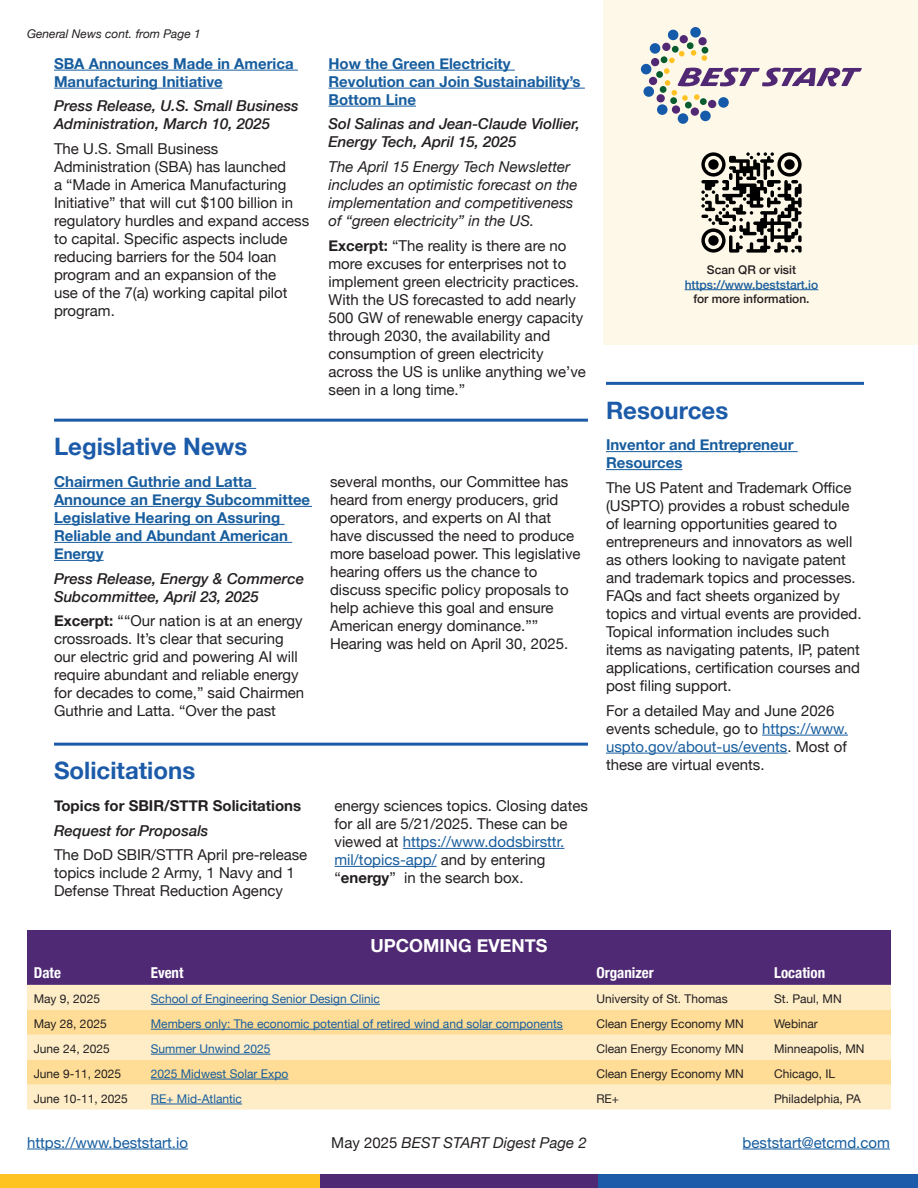
<style>
.page{position:relative;width:918px;height:1188px;background:#fff}
.page>*{position:absolute;margin:0;border:0;box-sizing:border-box;transform-origin:0 0}
.t1{font:700 24px "Helvetica Neue";color:#1c5ba9}
.Table_H1{font:700 18px "Helvetica Neue";color:#fff}
.News_Item_Excerpt{font:15px/18px "Helvetica Neue";color:#231f20}
.BT1{font:15px/18px "Helvetica Neue";color:#231f20}
.News_Item_Header{font:700 15px/18px "Helvetica Neue";color:#175d9e}
.News_Item_Source{font:italic 500 15px/18px "Helvetica Neue";color:#231f20}
.News_Item_Excerpt-2{font:italic 15px/18px "Helvetica Neue";color:#231f20}
.BT1-2{font:15px "Helvetica Neue";color:#175d9e}
.News_Item_Header-2{font:700 15px "Helvetica Neue";color:#231f20}
.BT1-3{font:italic 15px "Helvetica Neue";color:#231f20}
.Table_H1-2{font:700 condensed 15px "Helvetica Neue";color:#fff}
.Table_BT{font:12px "Helvetica Neue";color:#231f20}
.Table_BT-2{font:12px "Helvetica Neue";color:#175d9e}
.t2{font:500 12px/14.4px "Helvetica Neue";color:#231f20;text-align:center}
.t3{font:italic 12px "Helvetica Neue";color:#231f20}
.s1{font-weight:700}
.s2{color:#175d9e}
.s3{font-style:normal}
</style>
<div class="page">
<hr style="left:54px;top:419px;width:534px;height:3px;background:#1c5ba9">
<hr style="left:54px;top:488px;width:202px;height:1px;background:#175d9e">
<hr style="left:54px;top:506px;width:258px;height:1px;background:#175d9e">
<hr style="left:54px;top:524px;width:231px;height:1px;background:#175d9e">
<hr style="left:54px;top:542px;width:238px;height:1px;background:#175d9e">
<hr style="left:54px;top:560px;width:50px;height:1px;background:#175d9e">
<hr style="left:54px;top:743px;width:534px;height:3px;background:#1c5ba9">
<hr style="left:403px;top:848px;width:161px;height:1px;background:#175d9e">
<hr style="left:334px;top:866px;width:103px;height:1px;background:#175d9e">
<div style="left:603px;top:0;width:315px;height:345px;background:#fef8e8"></div>
<div style="left:320px;top:1174px;width:278px;height:14px;background:#4f2973"></div>
<div style="left:0;top:1174px;width:320px;height:14px;background:#fec221"></div>
<div style="left:598px;top:1174px;width:320px;height:14px;background:#1c5ba9"></div>
<hr style="left:27px;top:1149px;width:161px;height:1px;background:#175d9e">
<hr style="left:743px;top:1149px;width:147px;height:1px;background:#175d9e">
<svg style="left:701px;top:152px;width:101px;height:25px"></svg>
<div style="left:27px;top:930px;width:864px;height:55px;background:#4f2973"></div>
<div style="left:27px;top:985px;width:864px;height:125px;background:#feedc7"></div>
<svg style="left:27px;top:1010px;width:864px;height:75px;background:#fde2a7"></svg>
<hr style="left:151px;top:1004px;width:229px;height:1px;background:#175d9e">
<hr style="left:151px;top:1029px;width:412px;height:1px;background:#175d9e">
<hr style="left:151px;top:1054px;width:119px;height:1px;background:#175d9e">
<hr style="left:151px;top:1079px;width:137px;height:1px;background:#175d9e">
<hr style="left:151px;top:1104px;width:91px;height:1px;background:#175d9e">
<div style="left:650px;top:43px;width:10px;height:11px;background:#165baa;border-radius:50%"></div>
<div style="left:690px;top:27px;width:11px;height:11px;background:#165baa;border-radius:50%"></div>
<div style="left:700px;top:111px;width:11px;height:10px;background:#165baa;border-radius:50%"></div>
<div style="left:678px;top:113px;width:10px;height:11px;background:#165baa;border-radius:50%"></div>
<div style="left:649px;top:77px;width:8px;height:8px;background:#512873;border-radius:50%"></div>
<div style="left:644px;top:86px;width:10px;height:11px;background:#165baa;border-radius:50%"></div>
<div style="left:651px;top:58px;width:8px;height:8px;background:#512873;border-radius:50%"></div>
<div style="left:641px;top:64px;width:10px;height:10px;background:#165baa;border-radius:50%"></div>
<svg style="left:656px;top:29px;width:206px;height:85px"></svg>
<hr style="left:685px;top:289px;width:133px;height:1px;background:#175d9e">
<hr style="left:54px;top:70px;width:244px;height:1px;background:#175d9e">
<hr style="left:54px;top:88px;width:169px;height:1px;background:#175d9e">
<hr style="left:328px;top:70px;width:187px;height:1px;background:#175d9e">
<hr style="left:328px;top:88px;width:257px;height:1px;background:#175d9e">
<hr style="left:328px;top:106px;width:88px;height:1px;background:#175d9e">
<hr style="left:606px;top:382px;width:258px;height:3px;background:#1c5ba9">
<hr style="left:606px;top:451px;width:192px;height:1px;background:#175d9e">
<hr style="left:606px;top:469px;width:76px;height:1px;background:#175d9e">
<hr style="left:762px;top:735px;width:86px;height:1px;background:#175d9e">
<hr style="left:606px;top:753px;width:181px;height:1px;background:#175d9e">
<p class="t3" style="left:27px;top:26px;width:175px">General News cont. from Page 1</p>
<p class="News_Item_Header" style="left:54px;top:55px;width:241px">SBA Announces Made in America<br>Manufacturing Initiative</p>
<p class="News_Item_Source" style="left:54px;top:96px;width:246px">Press Release, U.S. Small Business<br>Administration, March 10, 2025</p>
<p class="News_Item_Excerpt" style="left:54px;top:141px;width:257px">The U.S. Small Business<br>Administration (SBA) has launched<br>a “Made in America Manufacturing<br>Initiative” that will cut $100 billion in regulatory hurdles and expand access to capital. Specific aspects include reducing barriers for the 504 loan program and an expansion of the<br>use of the 7(a) working capital pilot program.</p>
<h1 class="t1" style="left:54px;top:428px;width:195px">Legislative News</h1>
<p class="News_Item_Header" style="left:54px;top:473px;width:258px">Chairmen Guthrie and Latta<br>Announce an Energy Subcommittee<br>Legislative Hearing on Assuring<br>Reliable and Abundant American<br>Energy</p>
<p class="News_Item_Source" style="left:54px;top:568px;width:252px">Press Release, Energy &amp; Commerce<br>Subcommittee, April 23, 2025</p>
<p class="News_Item_Excerpt" style="left:54px;top:613px;width:252px"><span class="s1">Excerpt:</span> ““Our nation is at an energy crossroads. It’s clear that securing our electric grid and powering AI will require abundant and reliable energy for decades to come,” said Chairmen Guthrie and Latta. “Over the past</p>
<h1 class="t1" style="left:54px;top:752px;width:143px">Solicitations</h1>
<p class="News_Item_Header-2" style="left:54px;top:794px;width:249px">Topics for SBIR/STTR Solicitations</p>
<p class="News_Item_Source" style="left:54px;top:820px;width:156px">Request for Proposals</p>
<p class="News_Item_Excerpt" style="left:54px;top:847px;width:255px">The DoD SBIR/STTR April pre-release topics include 2 Army, 1 Navy and 1<br>Defense Threat Reduction Agency</p>
<p class="News_Item_Header" style="left:328px;top:55px;width:254px">How the Green Electricity<br>Revolution can Join Sustainability’s<br>Bottom Line</p>
<p class="News_Item_Source" style="left:328px;top:114px;width:253px">Sol Salinas and Jean-Claude Viollier,<br>Energy Tech, April 15, 2025</p>
<p class="News_Item_Excerpt-2" style="left:328px;top:159px;width:251px">The April 15 Energy Tech Newsletter includes an optimistic forecast on the implementation and competitiveness of “green electricity” in the US.</p>
<p class="News_Item_Excerpt" style="left:328px;top:237px;width:259px"><span class="s1">Excerpt:</span> “The reality is there are no more excuses for enterprises not to implement green electricity practices.<br>With the US forecasted to add nearly 500 GW of renewable energy capacity through 2030, the availability and consumption of green electricity across the US is unlike anything we’ve seen in a long time.”</p>
<p class="News_Item_Excerpt" style="left:330px;top:473px;width:252px">several months, our Committee has heard from energy producers, grid operators, and experts on AI that have discussed the need to produce more baseload power. This legislative hearing offers us the chance to discuss specific policy proposals to help achieve this goal and ensure American energy dominance.”” Hearing was held on April 30, 2025.</p>
<p class="News_Item_Excerpt" style="left:334px;top:797px;width:255px">energy sciences topics. Closing dates for all are 5/21/2025. These can be viewed at <span class="s2">https://www.dodsbirsttr. mil/topics-app/</span> and by entering “<span class="s1">energy</span>” in the search box.</p>
<p class="t2" style="left:685px;top:262px;width:135px">Scan QR or visit <span class="s2">https://www.beststart.io </span>for more information.</p>
<h1 class="t1" style="left:606px;top:391px;width:124px">Resources</h1>
<p class="News_Item_Header" style="left:606px;top:436px;width:189px">Inventor and Entrepreneur<br>Resources</p>
<p class="BT1" style="left:606px;top:479px;width:257px">The US Patent and Trademark Office (USPTO) provides a robust schedule of learning opportunities geared to entrepreneurs and innovators as well as others looking to navigate patent and trademark topics and processes.<br>FAQs and fact sheets organized by topics and virtual events are provided.<br>Topical information includes such items as navigating patents, IP, patent applications, certification courses and post filing support.</p>
<p class="BT1" style="left:606px;top:702px;width:243px">For a detailed May and June 2026 events schedule, go to <span class="s2">https://www. uspto.gov/about-us/events</span>. Most of these are virtual events.</p>
<p class="Table_H1" style="left:370px;top:932px;width:179px">UPCOMING EVENTS</p>
<p class="Table_H1-2" style="left:34px;top:960px;width:29px">Date</p>
<p class="Table_H1-2" style="left:151px;top:960px;width:34px">Event</p>
<p class="Table_H1-2" style="left:596px;top:960px;width:59px">Organizer</p>
<p class="Table_H1-2" style="left:774px;top:960px;width:53px">Location</p>
<p class="Table_BT" style="left:34px;top:990px;width:68px">May 9, 2025</p>
<p class="Table_BT-2" style="left:151px;top:990px;width:231px">School of Engineering Senior Design Clinic</p>
<p class="Table_BT" style="left:596px;top:990px;width:133px">University of St. Thomas</p>
<p class="Table_BT" style="left:774px;top:990px;width:69px">St. Paul, MN</p>
<p class="Table_BT" style="left:34px;top:1015px;width:74px">May 28, 2025</p>
<p class="Table_BT-2" style="left:151px;top:1015px;width:414px">Members only: The economic potential of retired wind and solar components</p>
<p class="Table_BT" style="left:596px;top:1015px;width:149px">Clean Energy Economy MN</p>
<p class="Table_BT" style="left:774px;top:1015px;width:45px">Webinar</p>
<p class="Table_BT" style="left:34px;top:1040px;width:78px">June 24, 2025</p>
<p class="Table_BT-2" style="left:151px;top:1040px;width:121px">Summer Unwind 2025</p>
<p class="Table_BT" style="left:596px;top:1040px;width:149px">Clean Energy Economy MN</p>
<p class="Table_BT" style="left:774px;top:1040px;width:92px">Minneapolis, MN</p>
<p class="Table_BT" style="left:34px;top:1065px;width:89px">June 9-11, 2025</p>
<p class="Table_BT-2" style="left:151px;top:1065px;width:139px">2025 Midwest Solar Expo</p>
<p class="Table_BT" style="left:596px;top:1065px;width:149px">Clean Energy Economy MN</p>
<p class="Table_BT" style="left:774px;top:1065px;width:63px">Chicago, IL</p>
<p class="Table_BT" style="left:34px;top:1090px;width:96px">June 10-11, 2025</p>
<p class="Table_BT-2" style="left:151px;top:1090px;width:93px">RE+ Mid-Atlantic</p>
<p class="Table_BT" style="left:596px;top:1090px;width:24px">RE+</p>
<p class="Table_BT" style="left:774px;top:1090px;width:88px">Philadelphia, PA</p>
<p class="BT1-2" style="left:27px;top:1131px;width:163px">https://www.beststart.io</p>
<p class="BT1-3" style="left:331px;top:1131px;width:257px"><span class="s3">May 2025</span> BEST START Digest Page 2</p>
<p class="BT1-2" style="left:743px;top:1131px;width:149px">beststart@etcmd.com</p>
</div>
